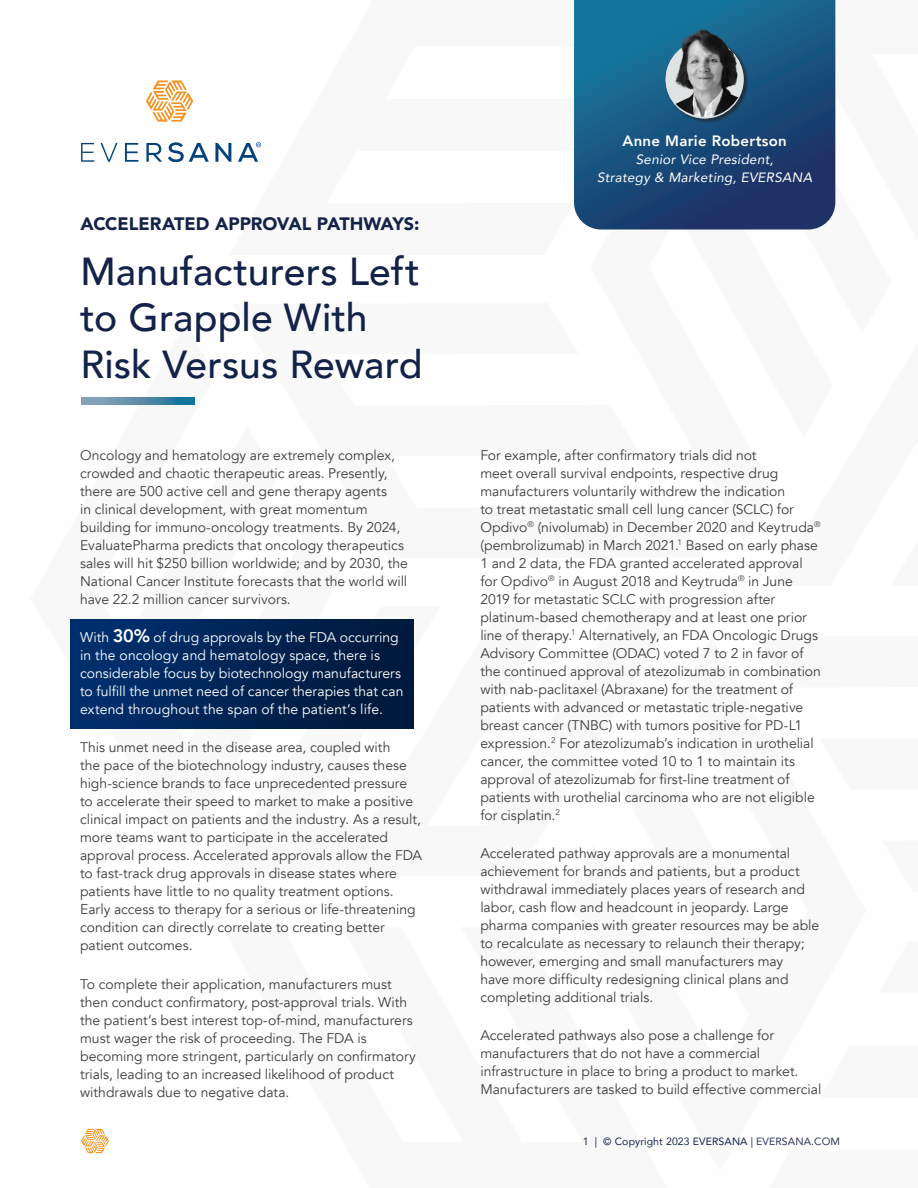
<style>
.page{position:relative;width:918px;height:1188px;background:#fff}
.page>*{position:absolute;margin:0;border:0;box-sizing:border-box;transform-origin:0 0}
.Headline{font:500 39px/46.8px "Avenir";letter-spacing:.005em;color:#132249}
.Eyebrow{font:900 18px "Avenir";letter-spacing:-.01em;color:#132249}
.t1{font:800 15px "Avenir";letter-spacing:.02em;color:#fff}
.Copy{font:13.95px/18px "Avenir";color:#3e3e3f}
.Copy-2{font:13.95px/18px "Avenir";letter-spacing:.005em;color:#fff}
.t2{font:italic 13.5px/18px "Avenir";letter-spacing:.02em;color:#fff;text-align:center}
.t3{font:10.5px "Avenir";letter-spacing:.01em;color:#132249}
.s1{font-weight:800;font-size:18px}
.s2{color:#2f385a}
</style>
<div class="page">
<svg style="left:81px;top:1129px;width:28px;height:24px"></svg>
<div style="left:71px;top:620px;width:343px;height:109px;background:linear-gradient(to right,#003070,#001838)"></div>
<svg style="left:81px;top:143px;width:13px;height:19px"></svg>
<svg style="left:101px;top:143px;width:17px;height:19px"></svg>
<svg style="left:125px;top:143px;width:13px;height:19px"></svg>
<svg style="left:146px;top:143px;width:16px;height:19px"></svg>
<svg style="left:168px;top:142px;width:41px;height:20px"></svg>
<svg style="left:215px;top:143px;width:16px;height:19px"></svg>
<svg style="left:238px;top:142px;width:23px;height:20px"></svg>
<svg style="left:146px;top:81px;width:47px;height:41px"></svg>
<svg style="left:574px;top:0;width:261px;height:230px;background:#1a527f"></svg>
<svg style="left:81px;top:398px;width:113px;height:6px"></svg>
<div style="left:666px;top:41px;width:82px;height:82px;background:#231f20;opacity:.4"></div>
<img style="left:658px;top:25px;width:93px;height:93px">
<p class="Eyebrow" style="left:81px;top:208px;width:340px">ACCELERATED APPROVAL PATHWAYS:</p>
<p class="Headline" style="left:81px;top:245px;width:344px">Manufacturers Left to Grapple With<br>Risk Versus Reward</p>
<p class="Copy" style="left:80px;top:446px;width:329px">Oncology and hematology are extremely complex, crowded and chaotic therapeutic areas. Presently, there are 500 active cell and gene therapy agents<br>in clinical development, with great momentum building for immuno-oncology treatments. By 2024, EvaluatePharma predicts that oncology therapeutics sales will hit $250 billion worldwide; and by 2030, the National Cancer Institute forecasts that the world will have 22.2 million cancer survivors.</p>
<p class="Copy-2" style="left:80px;top:629px;width:325px">With <span class="s1">30%</span> of drug approvals by the FDA occurring in the oncology and hematology space, there is considerable focus by biotechnology manufacturers to fulfill the unmet need of cancer therapies that can extend throughout the span of the patient’s life.</p>
<p class="Copy" style="left:80px;top:739px;width:344px">This unmet need in the disease area, coupled with<br>the pace of the biotechnology industry, causes these high-science brands to face unprecedented pressure to accelerate their speed to market to make a positive clinical impact on patients and the industry. As a result, more teams want to participate in the accelerated approval process. Accelerated approvals allow the FDA to fast-track drug approvals in disease states where patients have little to no quality treatment options.<br>Early access to therapy for a serious or life-threatening condition can directly correlate to creating better patient outcomes.</p>
<p class="Copy" style="left:80px;top:975px;width:337px">To complete their application, manufacturers must then conduct confirmatory, post-approval trials. With the patient’s best interest top-of-mind, manufacturers must wager the risk of proceeding. The FDA is becoming more stringent, particularly on confirmatory trials, leading to an increased likelihood of product withdrawals due to negative data.</p>
<p class="t1" style="left:623px;top:129px;width:166px">Anne Marie Robertson</p>
<p class="t2" style="left:597px;top:150px;width:217px">Senior Vice President,<br>Strategy &amp; Marketing, EVERSANA</p>
<p class="Copy" style="left:480px;top:446px;width:342px">For example, after confirmatory trials did not<br>meet overall survival endpoints, respective drug manufacturers voluntarily withdrew the indication<br>to treat metastatic small cell lung cancer (SCLC) for Opdivo<sup>®</sup> (nivolumab) in December 2020 and Keytruda<sup>® </sup>(pembrolizumab) in March 2021.<sup>1</sup> Based on early phase 1 and 2 data, the FDA granted accelerated approval for Opdivo<sup>®</sup> in August 2018 and Keytruda<sup>®</sup> in June 2019 for metastatic SCLC with progression after platinum-based chemotherapy and at least one prior line of therapy.<sup>1</sup> Alternatively, an FDA Oncologic Drugs Advisory Committee (ODAC) voted 7 to 2 in favor of the continued approval of atezolizumab in combination with nab-paclitaxel (Abraxane) for the treatment of patients with advanced or metastatic triple-negative breast cancer (TNBC) with tumors positive for PD-L1 expression.<sup>2</sup> For atezolizumab’s indication in urothelial cancer, the committee voted 10 to 1 to maintain its approval of atezolizumab for first-line treatment of patients with urothelial carcinoma who are not eligible for cisplatin.<sup>2</sup></p>
<p class="Copy" style="left:480px;top:845px;width:341px">Accelerated pathway approvals are a monumental achievement for brands and patients, but a product withdrawal immediately places years of research and labor, cash flow and headcount in jeopardy. Large pharma companies with greater resources may be able to recalculate as necessary to relaunch their therapy; however, emerging and small manufacturers may<br>have more difficulty redesigning clinical plans and completing additional trials.</p>
<p class="Copy" style="left:480px;top:1027px;width:343px">Accelerated pathways also pose a challenge for manufacturers that do not have a commercial infrastructure in place to bring a product to market.<br>Manufacturers are tasked to build effective commercial</p>
<p class="t3" style="left:583px;top:1133px;width:259px">1 | © Copyright 2023 EVERSANA | <span class="s2">EVERSANA.COM</span></p>
</div>
